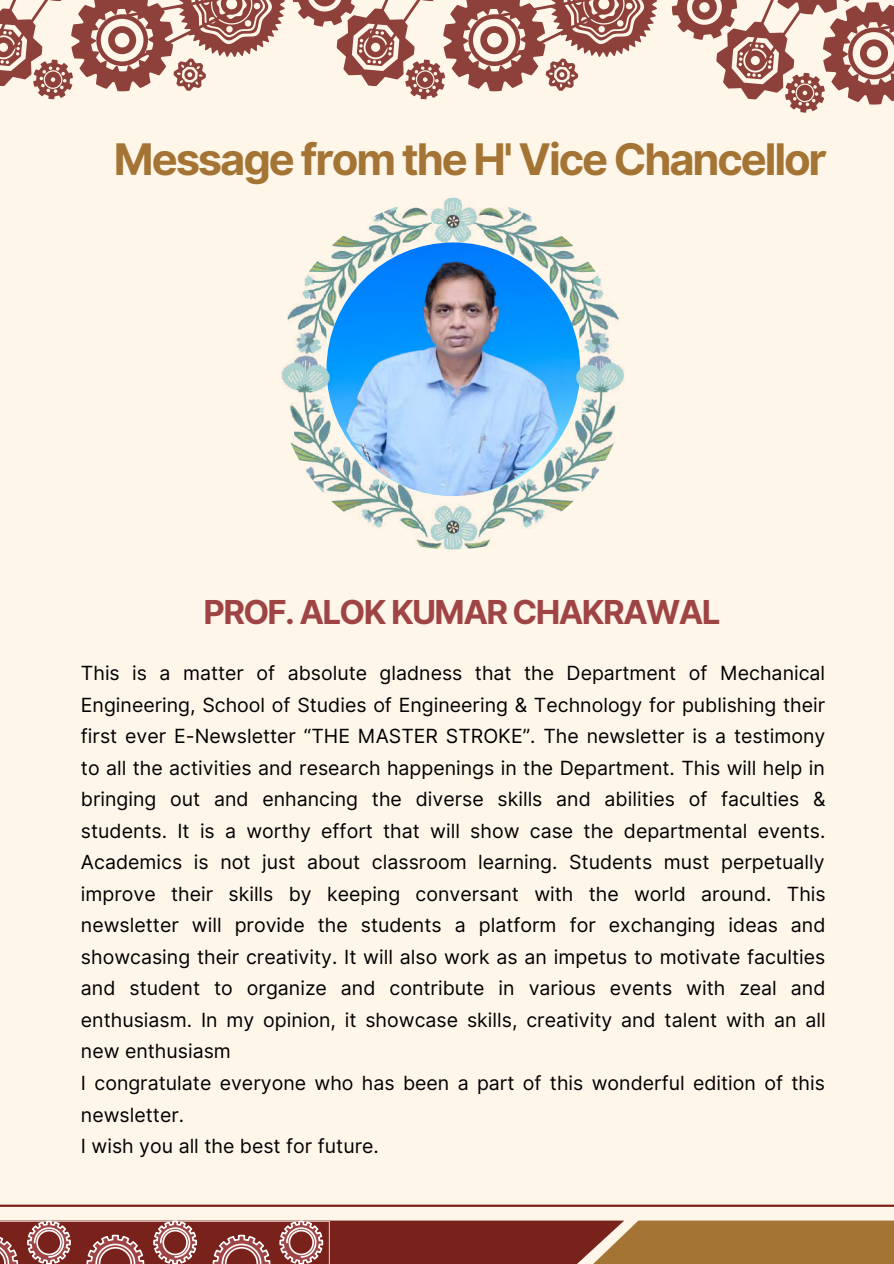
<style>
.page{position:relative;width:894px;height:1264px;background:#fff}
.page>*{position:absolute;margin:0;border:0;box-sizing:border-box;transform-origin:0 0}
.t1{font:700 43.5px "Inter";letter-spacing:-.05em;color:#a47435}
.t2{font:700 33px "Inter";letter-spacing:-.05em;color:#9f4444}
.t3{font:19.5px/31.5px "Inter";color:#000}
</style>
<div class="page">
<div style="left:0;top:0;width:893px;height:1263px;background:#fff6ea"></div>
<hr style="left:0;top:1204px;width:893px;height:2px;background:#79211b">
<svg style="left:0;top:1220px;width:893px;height:43px;background:#96533c"></svg>
<svg style="left:0;top:0;width:657px;height:100px"></svg>
<svg style="left:671px;top:0;width:222px;height:113px"></svg>
<img style="left:276px;top:198px;width:352px;height:351px;border-radius:50%">
<h1 class="t1" style="left:114px;top:133px;width:714px">Message from the H' Vice Chancellor</h1>
<h2 class="t2" style="left:203px;top:592px;width:518px">PROF. ALOK KUMAR CHAKRAWAL</h2>
<p class="t3" style="left:81px;top:657px;width:746px">This is a matter of absolute gladness that the Department of Mechanical Engineering, School of Studies of Engineering &amp; Technology for publishing their first ever E-Newsletter “THE MASTER STROKE”. The newsletter is a testimony to all the activities and research happenings in the Department. This will help in bringing out and enhancing the diverse skills and abilities of faculties &amp; students. It is a worthy effort that will show case the departmental events.<br>Academics is not just about classroom learning. Students must perpetually improve their skills by keeping conversant with the world around. This newsletter will provide the students a platform for exchanging ideas and showcasing their creativity. It will also work as an impetus to motivate faculties and student to organize and contribute in various events with zeal and enthusiasm. In my opinion, it showcase skills, creativity and talent with an all new enthusiasm<br>I congratulate everyone who has been a part of this wonderful edition of this newsletter.<br>I wish you all the best for future.</p>
</div>
